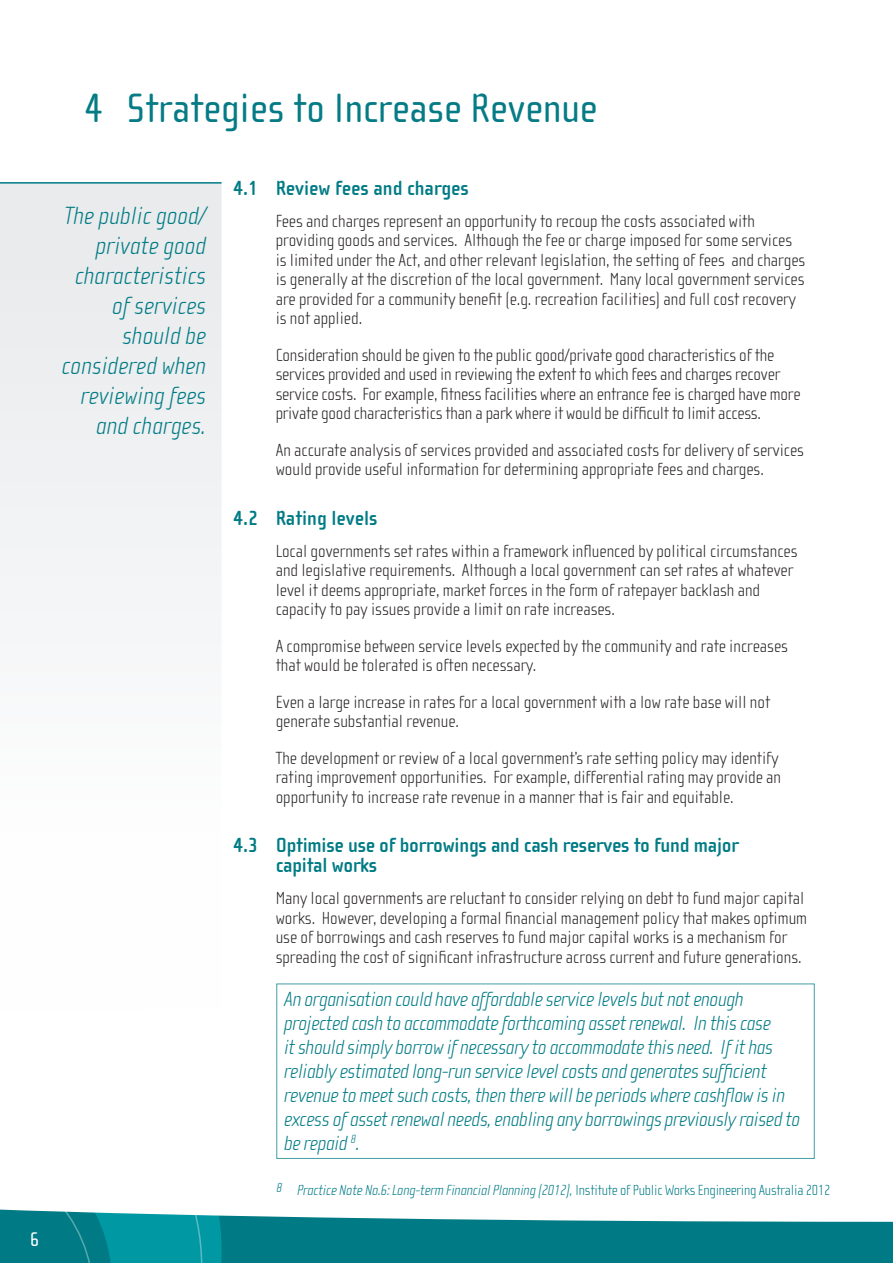
<style>
.page{position:relative;width:893px;height:1263px;background:#fff}
.page>*{position:absolute;margin:0;border:0;box-sizing:border-box;transform-origin:0 0}
.t1{font:42px "Cholla Sans OT";color:#057b85}
.t2{font:italic 100 25.5px/30px "Cholla Sans OT";color:#007b85;text-align:right}
.t3{font:italic 100 21px/24px "Cholla Sans OT";letter-spacing:-.02em;color:#007b85}
.t4{font:700 21px/19.5px "Cholla Sans OT";letter-spacing:-.01em;color:#007b85}
.t5{font:20.25px "Cholla Sans OT";color:#fff}
.t6{font:100 18px/19.5px "Cholla Sans OT";color:#231f20}
.t7{font:italic 100 15px "Cholla Sans";letter-spacing:-.015em;color:#007b85}
.s1{font-family:"Cholla Sans OT";font-style:normal}
</style>
<div class="page">
<svg style="left:222px;top:1215px;width:671px;height:48px;background:#198891"></svg>
<svg style="left:202px;top:1215px;width:20px;height:48px"></svg>
<svg style="left:0;top:1209px;width:202px;height:54px;background:#12919a"></svg>
<div style="left:0;top:184px;width:222px;height:427px;background:#edeff0"></div>
<hr style="left:0;top:182px;width:222px;height:2px;background:#007b85">
<p class="t5" style="left:30px;top:1228px;width:10px">6</p>
<h1 class="t1" style="left:84px;top:85px;width:515px">4 Strategies to Increase Revenue</h1>
<h2 class="t2" style="left:62px;top:201px;width:146px">The public good/ private good characteristics of services should be considered when reviewing fees and charges.</h2>
<p class="t4" style="left:233px;top:178px;width:237px">4.1 Review fees and charges</p>
<p class="t6" style="left:276px;top:211px;width:531px">Fees and charges represent an opportunity to recoup the costs associated with providing goods and services. Although the fee or charge imposed for some services is limited under the Act, and other relevant legislation, the setting of fees and charges is generally at the discretion of the local government. Many local government services are provided for a community benefit (e.g. recreation facilities) and full cost recovery is not applied.</p>
<p class="t6" style="left:276px;top:345px;width:526px">Consideration should be given to the public good/private good characteristics of the services provided and used in reviewing the extent to which fees and charges recover service costs. For example, fitness facilities where an entrance fee is charged have more private good characteristics than a park where it would be difficult to limit access.</p>
<p class="t6" style="left:276px;top:440px;width:530px">An accurate analysis of services provided and associated costs for delivery of services would provide useful information for determining appropriate fees and charges.</p>
<p class="t4" style="left:233px;top:508px;width:146px">4.2 Rating levels</p>
<p class="t6" style="left:276px;top:541px;width:523px">Local governments set rates within a framework influenced by political circumstances and legislative requirements. Although a local government can set rates at whatever level it deems appropriate, market forces in the form of ratepayer backlash and capacity to pay issues provide a limit on rate increases.</p>
<p class="t6" style="left:276px;top:636px;width:514px">A compromise between service levels expected by the community and rate increases that would be tolerated is often necessary.</p>
<p class="t6" style="left:276px;top:692px;width:496px">Even a large increase in rates for a local government with a low rate base will not generate substantial revenue.</p>
<p class="t6" style="left:276px;top:748px;width:507px">The development or review of a local government’s rate setting policy may identify rating improvement opportunities. For example, differential rating may provide an opportunity to increase rate revenue in a manner that is fair and equitable.</p>
<p class="t4" style="left:276px;top:836px;width:465px;text-indent:-43px">4.3 Optimise use of borrowings and cash reserves to fund major capital works</p>
<p class="t6" style="left:276px;top:888px;width:533px">Many local governments are reluctant to consider relying on debt to fund major capital works. However, developing a formal financial management policy that makes optimum use of borrowings and cash reserves to fund major capital works is a mechanism for spreading the cost of significant infrastructure across current and future generations.</p>
<p class="t3" style="left:284px;top:987px;width:518px">An organisation could have affordable service levels but not enough projected cash to accommodate forthcoming asset renewal. In this case<br>it should simply borrow if necessary to accommodate this need. If it has reliably estimated long-run service level costs and generates sufficient revenue to meet such costs, then there will be periods where cashflow is in excess of asset renewal needs, enabling any borrowings previously raised to be repaid <sup>8</sup>.</p>
<p class="t7" style="left:277px;top:1181px;width:555px"><sup>8</sup> Practice Note No.6: Long-term Financial Planning (2012), <span class="s1">Institute of Public Works Engineering Australia 2012</span></p>
</div>
